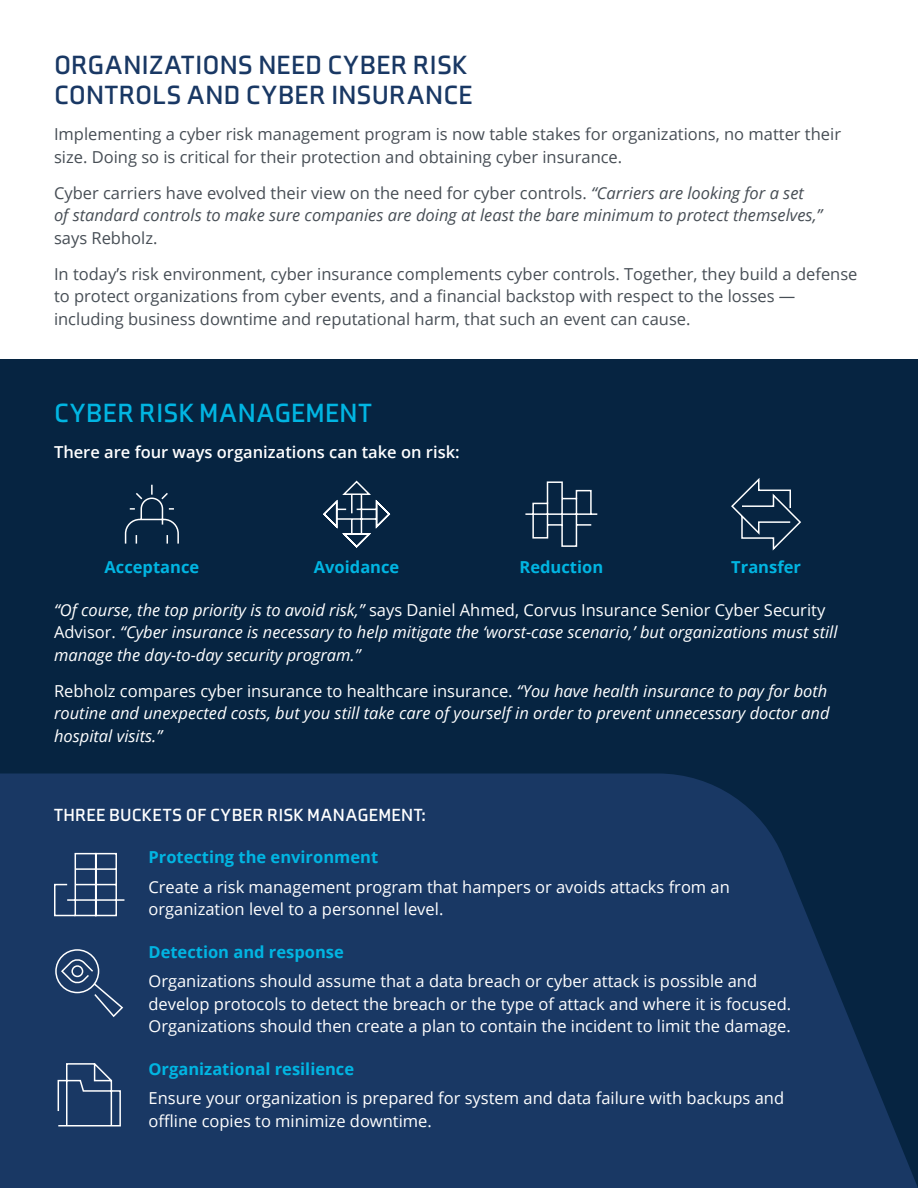
<style>
.page{position:relative;width:918px;height:1188px;background:#fff}
.page>*{position:absolute;margin:0;border:0;box-sizing:border-box;transform-origin:0 0}
.t1{font:700 27px/30px "Axia";letter-spacing:.01em;color:#193864}
.t2{font:700 27px "Axia";letter-spacing:.02em;color:#01b5e2}
.t3{font:700 18px "Axia";letter-spacing:.02em;color:#fff}
.t4{font:italic 16.5px/22.5px "Open Sans";color:#fff}
.t5{font:16.5px/22.5px "Open Sans";color:#474e55}
.t6{font:16.5px/22.5px "Open Sans";color:#fff}
.t7{font:italic 16.5px/22.5px "Open Sans";color:#474e55}
.t8{font:700 16.5px "Open Sans";color:#01b5e2}
.t9{font:600 16.5px "Open Sans";color:#fff}
.s1{font-style:normal}
</style>
<div class="page">
<div style="left:0;top:360px;width:918px;height:828px;background:#062441"></div>
<svg style="left:0;top:774px;width:918px;height:414px;background:#173660"></svg>
<svg style="left:731px;top:478px;width:70px;height:73px"></svg>
<svg style="left:53px;top:852px;width:73px;height:65px;background:#3b567b"></svg>
<svg style="left:57px;top:1062px;width:65px;height:65px;background:#385379"></svg>
<svg style="left:525px;top:481px;width:73px;height:66px"></svg>
<svg style="left:54px;top:948px;width:70px;height:70px;background:#2f4b72"></svg>
<svg style="left:124px;top:484px;width:55px;height:60px"></svg>
<svg style="left:323px;top:480px;width:68px;height:68px"></svg>
<h1 class="t1" style="left:54px;top:50px;width:420px">ORGANIZATIONS NEED CYBER RISK<br>CONTROLS AND CYBER INSURANCE</h1>
<p class="t5" style="left:54px;top:123px;width:789px">Implementing a cyber risk management program is now table stakes for organizations, no matter their size. Doing so is critical for their protection and obtaining cyber insurance.</p>
<p class="t7" style="left:54px;top:181px;width:770px"><span class="s1">Cyber carriers have evolved their view on the need for cyber controls.</span> “Carriers are looking for a set<br>of standard controls to make sure companies are doing at least the bare minimum to protect themselves,”</p>
<p class="t5" style="left:54px;top:219px;width:805px;line-height:36px">says Rebholz.<br>In today’s risk environment, cyber insurance complements cyber controls. Together, they build a defense</p>
<p class="t5" style="left:54px;top:285px;width:743px">to protect organizations from cyber events, and a financial backstop with respect to the losses — including business downtime and reputational harm, that such an event can cause.</p>
<h1 class="t2" style="left:54px;top:397px;width:319px">CYBER RISK MANAGEMENT</h1>
<p class="t9" style="left:54px;top:441px;width:407px">There are four ways organizations can take on risk:</p>
<p class="t8" style="left:105px;top:555px;width:96px">Acceptance</p>
<p class="t8" style="left:314px;top:555px;width:87px">Avoidance</p>
<p class="t8" style="left:520px;top:555px;width:85px">Reduction</p>
<p class="t8" style="left:731px;top:555px;width:71px">Transfer</p>
<p class="t4" style="left:54px;top:598px;width:785px">“Of course, the top priority is to avoid risk,” <span class="s1">says Daniel Ahmed, Corvus Insurance Senior Cyber Security<br>Advisor.</span> “Cyber insurance is necessary to help mitigate the ‘worst-case scenario,’ but organizations must still manage the day-to-day security program.”</p>
<p class="t4" style="left:54px;top:679px;width:777px"><span class="s1">Rebholz compares cyber insurance to healthcare insurance.</span> “You have health insurance to pay for both routine and unexpected costs, but you still take care of yourself in order to prevent unnecessary doctor and hospital visits.”</p>
<p class="t3" style="left:54px;top:804px;width:374px">THREE BUCKETS OF CYBER RISK MANAGEMENT:</p>
<p class="t8" style="left:148px;top:846px;width:231px">Protecting the environment</p>
<p class="t6" style="left:148px;top:875px;width:583px">Create a risk management program that hampers or avoids attacks from an organization level to a personnel level.</p>
<p class="t8" style="left:148px;top:940px;width:197px">Detection and response</p>
<p class="t6" style="left:148px;top:969px;width:644px">Organizations should assume that a data breach or cyber attack is possible and develop protocols to detect the breach or the type of attack and where it is focused.<br>Organizations should then create a plan to contain the incident to limit the damage.</p>
<p class="t8" style="left:148px;top:1057px;width:207px">Organizational resilience</p>
<p class="t6" style="left:148px;top:1086px;width:637px">Ensure your organization is prepared for system and data failure with backups and offline copies to minimize downtime.</p>
</div>
